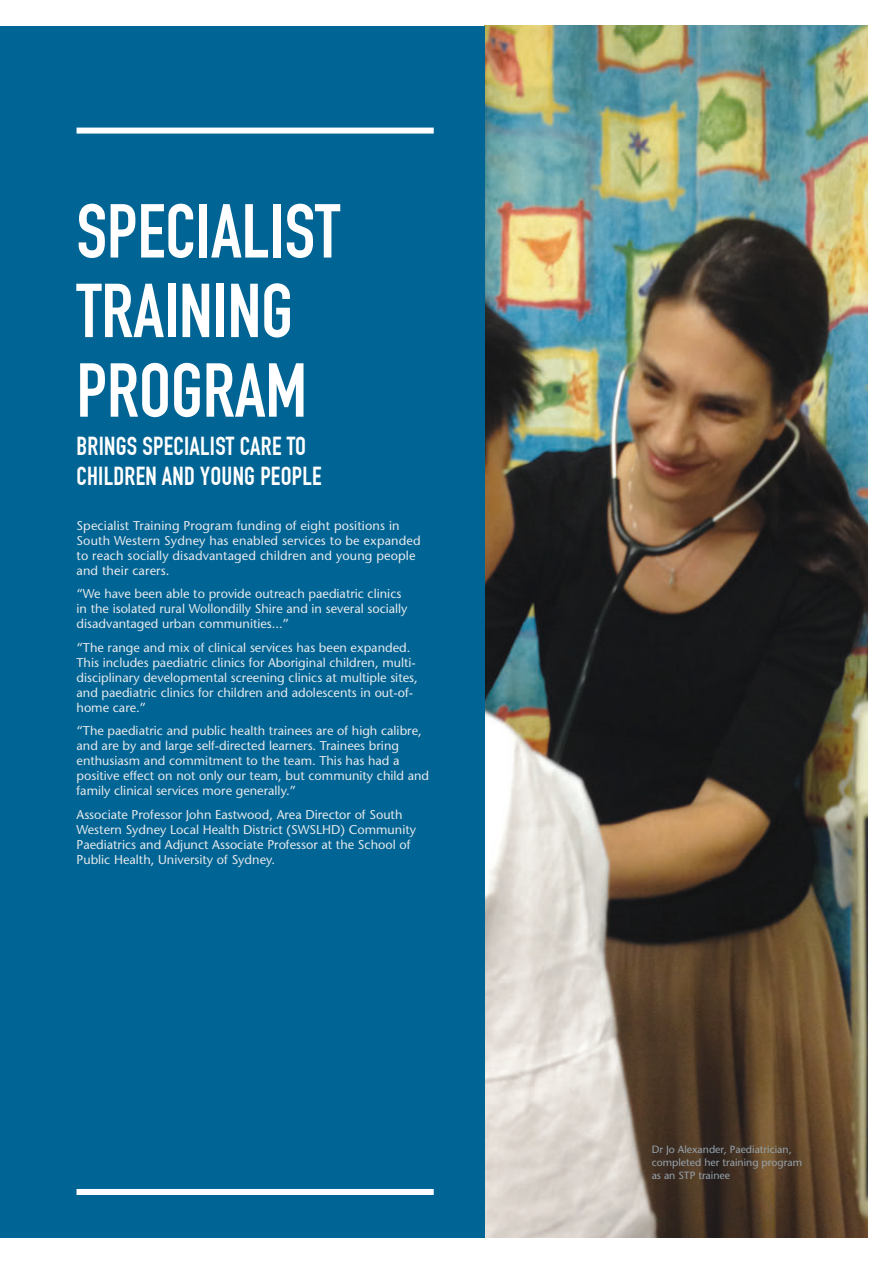
<style>
.page{position:relative;width:893px;height:1263px;background:#fff}
.page>*{position:absolute;margin:0;border:0;box-sizing:border-box;transform-origin:0 0}
.t1{font:700 75px/79.5px "DIN Condensed";color:#fff}
.t2{font:700 25.5px/30px "DIN Condensed";letter-spacing:.01em;color:#fff}
.t3{font:12.75px/15px "Stone Sans";color:#e4e8eb}
.t4{font:12.75px/15px "Stone Sans";letter-spacing:.01em;color:#e6e9ed}
.t5{font:10.5px/12.8px "Stone Sans";color:#96a3ad}
</style>
<div class="page">
<img style="left:485px;top:26px;width:382px;height:1211px">
<div style="left:0;top:26px;width:485px;height:1211px;background:#006494"></div>
<div style="left:77px;top:1189px;width:357px;height:6px;background:#fff"></div>
<div style="left:77px;top:128px;width:357px;height:6px;background:#fff"></div>
<h1 class="t1" style="left:77px;top:192px;width:265px">SPECIALIST<br>TRAINING<br>PROGRAM</h1>
<h2 class="t2" style="left:77px;top:431px;width:247px">BRINGS SPECIALIST CARE TO<br>CHILDREN AND YOUNG PEOPLE</h2>
<p class="t4" style="left:77px;top:518px;width:346px">Specialist Training Program funding of eight positions in South Western Sydney has enabled services to be expanded to reach socially disadvantaged children and young people and their carers.</p>
<p class="t3" style="left:77px;top:586px;width:333px">“We have been able to provide outreach paediatric clinics in the isolated rural Wollondilly Shire and in several socially disadvantaged urban communities...”</p>
<p class="t3" style="left:77px;top:640px;width:343px">“The range and mix of clinical services has been expanded.<br>This includes paediatric clinics for Aboriginal children, multi&shy;disciplinary developmental screening clinics at multiple sites, and paediatric clinics for children and adolescents in out-of&shy;home care.”</p>
<p class="t3" style="left:77px;top:723px;width:354px">“The paediatric and public health trainees are of high calibre, and are by and large self-directed learners. Trainees bring enthusiasm and commitment to the team. This has had a positive effect on not only our team, but community child and family clinical services more generally.”</p>
<p class="t3" style="left:77px;top:807px;width:341px">Associate Professor John Eastwood, Area Director of South Western Sydney Local H ealth District (SWSLH D) Community Paediatrics and Adjunct Associate Professor at the School of Public Health, University of Sydney.</p>
<p class="t5" style="left:652px;top:1143px;width:152px">Dr Jo Alexander, Paediatrician, completed her training program as an STP trainee</p>
</div>
